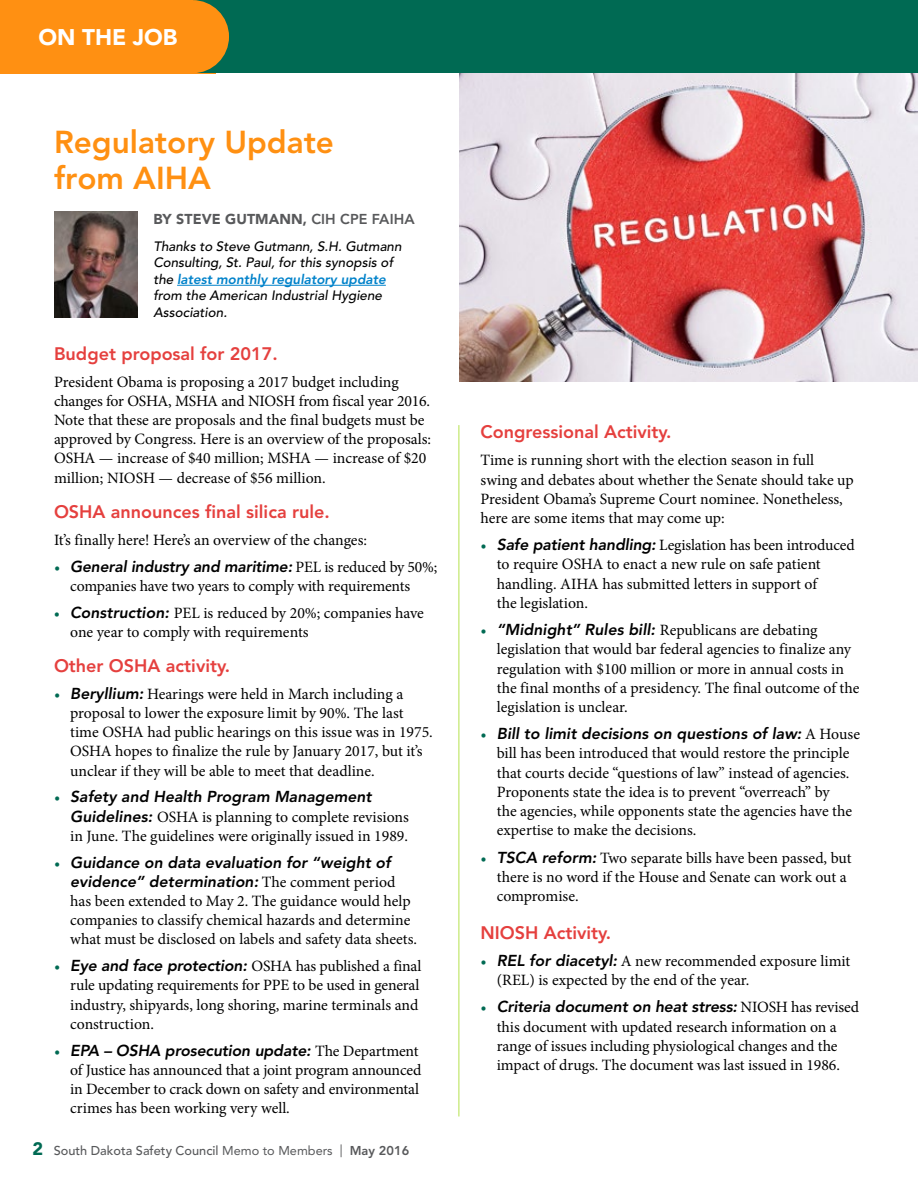
<style>
.page{position:relative;width:918px;height:1188px;background:#fff}
.page>*{position:absolute;margin:0;border:0;box-sizing:border-box;transform-origin:0 0}
.t1{font:800 31.5px/36px "Avenir LT Std";color:#ff9012}
.t2{font:900 22.5px "Avenir LT Std";color:#fff}
.t3{font:800 18px "Avenir LT Std";color:#e5403e}
.t4{font:15.75px/19.2px "Minion Pro";letter-spacing:-.005em;color:#000}
.t5{font:italic 800 15.75px/19.2px "Avenir LT Std";color:#000}
.t6{font:900 14.25px "Avenir LT Std";letter-spacing:.005em;color:#58595b}
.t7{font:italic 500 13.5px/16.5px "Avenir LT Std";color:#000}
.t8{font:500 12.75px "Avenir LT Std";color:#58595b}
.s1{font-weight:800}
.s2{font-weight:800;color:#0082ca}
.s3{font-family:"Minion Pro";font-weight:600;color:#006a53}
.s4{font-family:"Minion Pro";font-weight:400;font-style:normal}
.s5{font-weight:600;font-style:italic;color:#006a53}
.s6{font-family:"Avenir LT Std";font-weight:800;font-style:italic}
.s7{font-weight:900;font-size:18px;color:#006a53}
.s8{font-weight:400}
</style>
<div class="page">
<div style="left:0;top:0;width:918px;height:73px;background:#006a53"></div>
<img style="left:459px;top:73px;width:459px;height:308px">
<div style="left:0;top:0;width:193px;height:73px;background:#ff9012"></div>
<div style="left:156px;top:0;width:73px;height:73px;background:#ff9012;border-radius:50%"></div>
<hr style="left:177px;top:285px;width:209px;height:1px;background:#0082ca">
<hr style="left:458px;top:425px;width:2px;height:692px;background:#95d600">
<img style="left:54px;top:212px;width:83px;height:106px">
<h2 class="t2" style="left:38px;top:24px;width:141px">ON THE JOB</h2>
<h1 class="t1" style="left:54px;top:125px;width:282px">Regulatory Update from AIHA</h1>
<p class="t6" style="left:153px;top:210px;width:263px">BY STEVE GUTMANN, <span class="s1">CIH CPE FAIHA</span></p>
<p class="t7" style="left:153px;top:238px;width:250px">Thanks to Steve Gutmann, S.H. Gutmann Consulting, St. Paul, for this synopsis of the <span class="s2">latest monthly regulatory update </span>from the American Industrial Hygiene Association.</p>
<p class="t3" style="left:54px;top:343px;width:225px">Budget proposal for 2017.</p>
<p class="t4" style="left:54px;top:372px;width:379px">President Obama is proposing a 2017 budget including changes for OSHA, MSHA and NIOSH from fiscal year 2016.<br>Note that these are proposals and the final budgets must be approved by Congress. Here is an overview of the proposals:<br>OSHA — increase of $40 million; MSHA — increase of $20 million; NIOSH — decrease of $56 million.</p>
<p class="t3" style="left:54px;top:501px;width:277px">OSHA announces final silica rule.</p>
<p class="t4" style="left:54px;top:530px;width:315px">It’s finally here! Here’s an overview of the changes:</p>
<p class="t5" style="left:54px;top:557px;width:385px"><span class="s3">•</span> General industry and maritime: <span class="s4">PEL is reduced by 50%;</span></p>
<p class="t4" style="left:70px;top:576px;width:342px">companies have two years to comply with requirements</p>
<p class="t4" style="left:70px;top:603px;width:355px;text-indent:-16px"><span class="s5">•</span> <span class="s6">Construction:</span> PEL is reduced by 20%; companies have one year to comply with requirements</p>
<p class="t3" style="left:54px;top:655px;width:178px">Other OSHA activity.</p>
<p class="t4" style="left:70px;top:684px;width:364px;text-indent:-16px"><span class="s5">•</span> <span class="s6">Beryllium:</span> Hearings were held in March including a proposal to lower the exposure limit by 90%. The last time OSHA had public hearings on this issue was in 1975.<br>OSHA hopes to finalize the rule by January 2017, but it’s unclear if they will be able to meet that deadline.</p>
<p class="t5" style="left:54px;top:788px;width:319px"><span class="s3">•</span> Safety and Health Program Management</p>
<p class="t4" style="left:70px;top:807px;width:340px"><span class="s6">Guidelines:</span> OSHA is planning to complete revisions in June. The guidelines were originally issued in 1989.</p>
<p class="t5" style="left:70px;top:853px;width:327px;text-indent:-16px"><span class="s3">•</span> Guidance on data evaluation for “weight of evidence” determination: <span class="s4">The comment period</span></p>
<p class="t4" style="left:70px;top:891px;width:348px">has been extended to May 2. The guidance would help companies to classify chemical hazards and determine what must be disclosed on labels and safety data sheets.</p>
<p class="t4" style="left:70px;top:957px;width:353px;text-indent:-16px"><span class="s5">•</span> <span class="s6">Eye and face protection:</span> OSHA has published a final rule updating requirements for PPE to be used in general industry, shipyards, long shoring, marine terminals and construction.</p>
<p class="t5" style="left:54px;top:1041px;width:366px"><span class="s3">•</span> EPA – OSHA prosecution update: <span class="s4">The Department</span></p>
<p class="t4" style="left:70px;top:1060px;width:353px">of Justice has announced that a joint program announced in December to crack down on safety and environmental crimes has been working very well.</p>
<p class="t8" style="left:32px;top:1143px;width:378px"><span class="s7">2</span> South Dakota Safety Council <span class="s8">Memo to Members |</span> <span class="s1">May 2016</span></p>
<p class="t3" style="left:481px;top:421px;width:193px">Congressional Activity.</p>
<p class="t4" style="left:481px;top:451px;width:375px">Time is running short with the election season in full swing and debates about whether the Senate should take up President Obama’s Supreme Court nominee. Nonetheless, here are some items that may come up:</p>
<p class="t4" style="left:497px;top:536px;width:360px;text-indent:-16px"><span class="s5">•</span> <span class="s6">Safe patient handling:</span> Legislation has been introduced to require OSHA to enact a new rule on safe patient handling. AIHA has submitted letters in support of<br>the legislation.</p>
<p class="t4" style="left:497px;top:621px;width:364px;text-indent:-16px"><span class="s5">•</span> <span class="s6">“Midnight” Rules bill:</span> Republicans are debating legislation that would bar federal agencies to finalize any regulation with $100 million or more in annual costs in the final months of a presidency. The final outcome of the legislation is unclear.</p>
<p class="t5" style="left:481px;top:724px;width:381px"><span class="s3">•</span> Bill to limit decisions on questions of law: <span class="s4">A House</span></p>
<p class="t4" style="left:497px;top:744px;width:357px">bill has been introduced that would restore the principle that courts decide “questions of law” instead of agencies.<br>Proponents state the idea is to prevent “overreach” by the agencies, while opponents state the agencies have the expertise to make the decisions.</p>
<p class="t4" style="left:497px;top:848px;width:356px;text-indent:-16px"><span class="s5">•</span> <span class="s6">TSCA reform:</span> Two separate bills have been passed, but there is no word if the House and Senate can work out a compromise.</p>
<p class="t3" style="left:481px;top:922px;width:132px">NIOSH Activity.</p>
<p class="t4" style="left:497px;top:951px;width:355px;text-indent:-16px"><span class="s5">•</span> <span class="s6">REL for diacetyl:</span> A new recommended exposure limit (REL) is expected by the end of the year.</p>
<p class="t5" style="left:481px;top:997px;width:380px"><span class="s3">•</span> Criteria document on heat stress: <span class="s4">NIOSH has revised</span></p>
<p class="t4" style="left:497px;top:1017px;width:345px">this document with updated research information on a range of issues including physiological changes and the impact of drugs. The document was last issued in 1986.</p>
</div>
